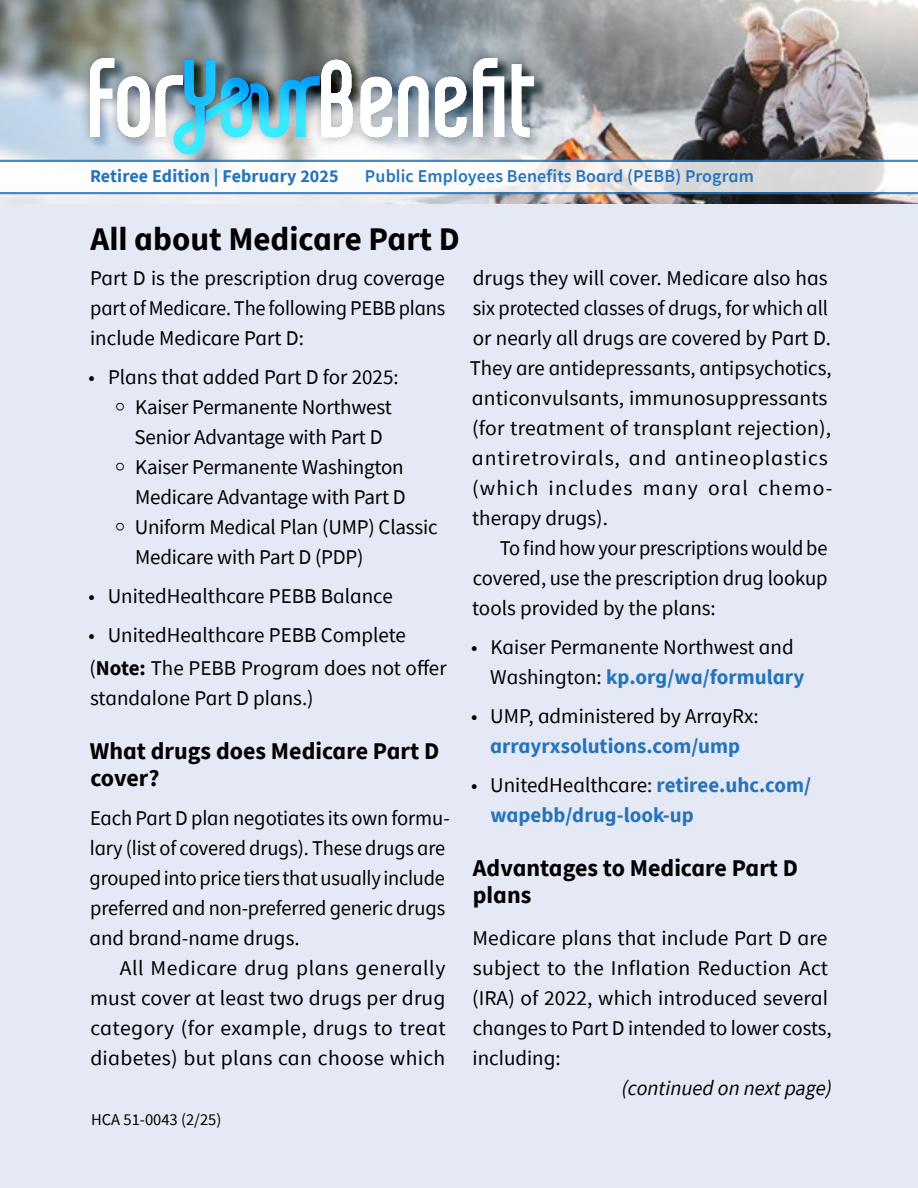
<style>
.page{position:relative;width:918px;height:1188px;background:#e5e9f6}
.page>*{position:absolute;margin:0;border:0;box-sizing:border-box;transform-origin:0 0}
.t1{font:700 33px "Source Sans Pro";color:#000}
.t2{font:700 24px/27px "Source Sans Pro";color:#000}
.t3{font:21px/30px "Source Sans Pro";color:#000}
.t4{font:700 21px/30px "Source Sans Pro";color:#2574bb}
.t5{font:italic 21px "Source Sans Pro";color:#000}
.t6{font:600 18px "Source Sans Pro";letter-spacing:.005em;color:#2574bb}
.t7{font:700 18px "Source Sans Pro";letter-spacing:.005em;color:#2574bb}
.t8{font:16.5px "Source Sans Pro";color:#000}
.s1{font-family:"Noto Sans";font-weight:300}
.s2{font-weight:700}
.s3{font-weight:700;color:#2574bb}
.s4{font-weight:400;color:#000}
</style>
<div class="page">
<img style="left:0;top:0;width:918px;height:204px">
<div style="left:80px;top:48px;width:465px;height:117px;background:#000;opacity:.32"></div>
<img style="left:0;top:58px;width:918px;height:137px">
<p class="t7" style="left:90px;top:164px;width:250px">Retiree Edition | February 2025</p>
<p class="t6" style="left:365px;top:164px;width:390px">Public Employees Benefits Board (PEBB) Program</p>
<h1 class="t1" style="left:91px;top:216px;width:371px">All about Medicare Part D</h1>
<p class="t3" style="left:90px;top:263px;width:357px;text-align:justify">Part D is the prescription drug coverage part of Medicare. The following PEBB plans include Medicare Part D:</p>
<p class="t3" style="left:89px;top:362px;width:312px">• Plans that added Part D for 2025:</p>
<p class="t3" style="left:114px;top:392px;width:279px;text-align:center"><span class="s1">⸰</span> Kaiser Permanente Northwest<br>Senior Advantage with Part D</p>
<p class="t3" style="left:114px;top:452px;width:293px;text-align:right"><span class="s1">⸰</span> Kaiser Permanente Washington<br>Medicare Advantage with Part D</p>
<p class="t3" style="left:135px;top:512px;width:304px;text-indent:-21px"><span class="s1">⸰</span> Uniform Medical Plan (UMP) Classic<br>Medicare with Part D (PDP)</p>
<p class="t3" style="left:89px;top:581px;width:306px">• UnitedHealthcare PEBB Balance</p>
<p class="t3" style="left:89px;top:620px;width:319px">• UnitedHealthcare PEBB Complete</p>
<p class="t3" style="left:90px;top:653px;width:359px">(<span class="s2">Note:</span> The PEBB Program does not offer standalone Part D plans.)</p>
<p class="t2" style="left:90px;top:737px;width:351px">What drugs does Medicare Part D cover?</p>
<p class="t3" style="left:89px;top:803px;width:362px">Each Part D plan negotiates its own formu&shy;lary (list of covered drugs). These drugs are grouped into price tiers that usually include preferred and non-preferred generic drugs and brand-name drugs.</p>
<p class="t3" style="left:90px;top:953px;width:357px;text-align:justify;text-indent:30px">All Medicare drug plans generally must cover at least two drugs per drug category (for example, drugs to treat diabetes) but plans can choose which</p>
<p class="t8" style="left:91px;top:1109px;width:132px">HCA 51-0043 (2/25)</p>
<p class="t3" style="left:470px;top:263px;width:364px">drugs they will cover. Medicare also has six protected classes of drugs, for which all or nearly all drugs are covered by Part D.<br>They are antidepressants, antipsychotics, anticonvulsants, immunosuppressants (for treatment of transplant rejection), antiretrovirals, and antineoplastics (which includes many oral chemo&shy;therapy drugs).</p>
<p class="t3" style="left:472px;top:533px;width:357px;text-align:justify;text-indent:28px">To find how your prescriptions would be covered, use the prescription drug lookup tools provided by the plans:</p>
<p class="t3" style="left:490px;top:632px;width:316px;text-indent:-19px">• Kaiser Permanente Northwest and<br>Washington: <span class="s3">kp.org/wa/formulary</span></p>
<p class="t3" style="left:471px;top:701px;width:289px;text-align:center">• UMP, administered by ArrayRx: <span class="s3">arrayrxsolutions.com/ump</span></p>
<p class="t4" style="left:490px;top:770px;width:322px;text-indent:-19px"><span class="s4">• UnitedHealthcare:</span> retiree.uhc.com/ wapebb/drug-look-up</p>
<p class="t2" style="left:473px;top:854px;width:327px">Advantages to Medicare Part D plans</p>
<p class="t3" style="left:472px;top:923px;width:361px">Medicare plans that include Part D are subject to the Inflation Reduction Act (IRA) of 2022, which introduced several changes to Part D intended to lower costs, including:</p>
<p class="t5" style="left:622px;top:1075px;width:212px">(continued on next page)</p>
</div>
